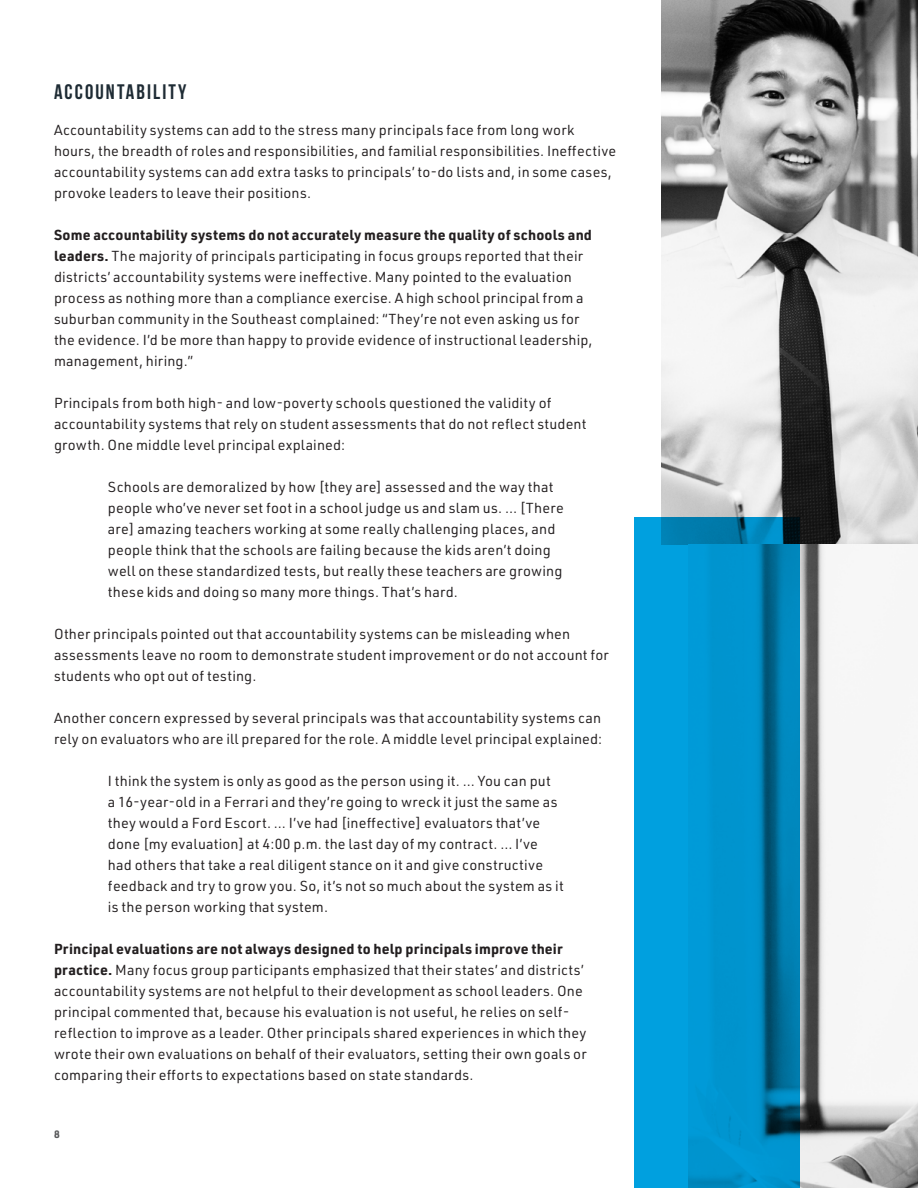
<style>
.page{position:relative;width:918px;height:1188px;background:#fff}
.page>*{position:absolute;margin:0;border:0;box-sizing:border-box;transform-origin:0 0}
.t1{font:700 21px "Bebas Neue";letter-spacing:.1em;color:#1e2b34}
.t2{font:14.25px/21px "URWDIN";letter-spacing:.015em;color:#231f20}
.t3{font:700 10.5px "URWDIN";color:#58595b}
.s1{font-weight:700}
</style>
<div class="page">
<img style="left:662px;top:0;width:256px;height:544px">
<img style="left:800px;top:544px;width:118px;height:644px">
<svg style="left:635px;top:517px;width:165px;height:671px;background:#0090c8"></svg>
<h1 class="t1" style="left:54px;top:80px;width:134px">ACCOUNTABILITY</h1>
<p class="t2" style="left:54px;top:119px;width:564px">Accountability systems can add to the stress many principals face from long work hours, the breadth of roles and responsibilities, and familial responsibilities. Ineffective accountability systems can add extra tasks to principals’ to-do lists and, in some cases, provoke leaders to leave their positions.</p>
<p class="t2" style="left:54px;top:224px;width:540px"><span class="s1">Some accountability systems do not accurately measure the quality of schools and leaders.</span> The majority of principals participating in focus groups reported that their districts’ accountability systems were ineffective. Many pointed to the evaluation process as nothing more than a compliance exercise. A high school principal from a suburban community in the Southeast complained: “They’re not even asking us for the evidence. I’d be more than happy to provide evidence of instructional leadership, management, hiring.”</p>
<p class="t2" style="left:54px;top:392px;width:534px">Principals from both high- and low-poverty schools questioned the validity of accountability systems that rely on student assessments that do not reflect student growth. One middle level principal explained:</p>
<p class="t2" style="left:108px;top:476px;width:457px">Schools are demoralized by how [they are] assessed and the way that people who’ve never set foot in a school judge us and slam us. … [There are] amazing teachers working at some really challenging places, and people think that the schools are failing because the kids aren’t doing well on these standardized tests, but really these teachers are growing these kids and doing so many more things. That’s hard.</p>
<p class="t2" style="left:54px;top:623px;width:556px">Other principals pointed out that accountability systems can be misleading when assessments leave no room to demonstrate student improvement or do not account for students who opt out of testing.</p>
<p class="t2" style="left:54px;top:707px;width:550px">Another concern expressed by several principals was that accountability systems can rely on evaluators who are ill prepared for the role. A middle level principal explained:</p>
<p class="t2" style="left:108px;top:770px;width:457px">I think the system is only as good as the person using it. … You can put<br>a 16-year-old in a Ferrari and they’re going to wreck it just the same as they would a Ford Escort. … I’ve had [ineffective] evaluators that’ve done [my evaluation] at 4:00 p.m. the last day of my contract. … I’ve had others that take a real diligent stance on it and give constructive feedback and try to grow you. So, it’s not so much about the system as it is the person working that system.</p>
<p class="t2" style="left:54px;top:938px;width:534px"><span class="s1">Principal evaluations are not always designed to help principals improve their practice.</span> Many focus group participants emphasized that their states’ and districts’ accountability systems are not helpful to their development as school leaders. One principal commented that, because his evaluation is not useful, he relies on self&shy;reflection to improve as a leader. Other principals shared experiences in which they wrote their own evaluations on behalf of their evaluators, setting their own goals or comparing their efforts to expectations based on state standards.</p>
<p class="t3" style="left:54px;top:1127px;width:7px">8</p>
</div>
